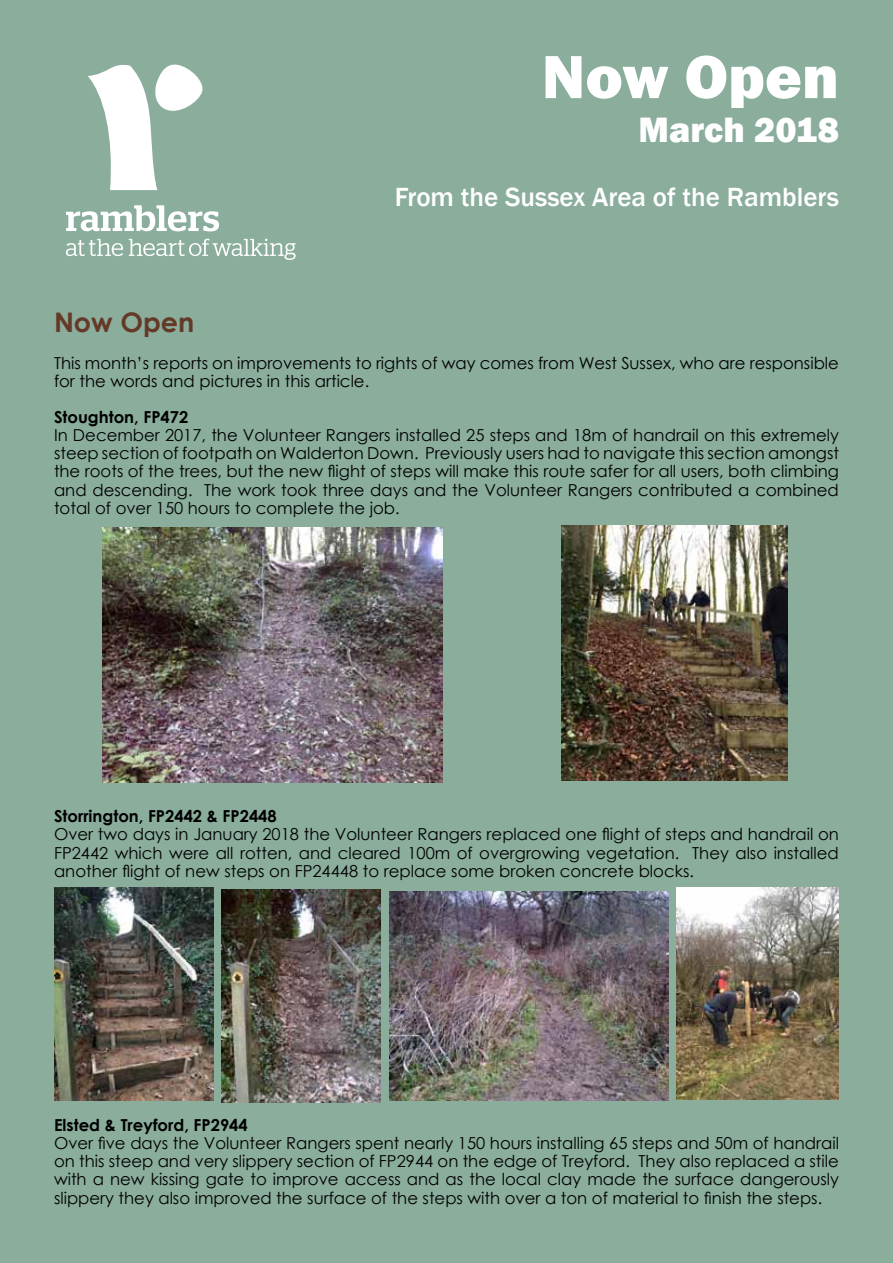
<style>
.page{position:relative;width:893px;height:1263px;background:#8aad9c}
.page>*{position:absolute;margin:0;border:0;box-sizing:border-box;transform-origin:0 0}
.t1{font:800 63px "Franklin Gothic";color:#fff}
.t2{font:800 36.3px "Franklin Gothic";color:#fff}
.t3{font:500 27px "Franklin Gothic";color:#fff}
.t4{font:700 27px "Century Gothic";color:#643927}
.t5{font:16.5px/18.1px "Century Gothic";color:#000;text-align:justify}
.t6{font:700 16.5px "Century Gothic";color:#000}
</style>
<div class="page">
<svg style="left:88px;top:65px;width:115px;height:125px"></svg>
<svg style="left:66px;top:205px;width:153px;height:26px"></svg>
<svg style="left:66px;top:239px;width:57px;height:17px"></svg>
<svg style="left:129px;top:239px;width:167px;height:21px"></svg>
<img style="left:102px;top:527px;width:340px;height:256px">
<img style="left:561px;top:525px;width:227px;height:255px">
<img style="left:221px;top:890px;width:160px;height:212px">
<img style="left:54px;top:888px;width:160px;height:212px">
<img style="left:677px;top:888px;width:162px;height:212px">
<img style="left:389px;top:891px;width:279px;height:210px">
<h1 class="t1" style="left:542px;top:36px;width:298px">Now Open</h1>
<h2 class="t2" style="left:638px;top:106px;width:202px">March 2018</h2>
<h3 class="t3" style="left:395px;top:181px;width:446px">From the Sussex Area of the Ramblers</h3>
<h3 class="t4" style="left:54px;top:302px;width:142px">Now Open</h3>
<p class="t5" style="left:54px;top:353px;width:786px">This month’s reports on improvements to rights of way comes from West Sussex, who are responsible for the words and pictures in this article.</p>
<p class="t6" style="left:54px;top:404px;width:136px">Stoughton, FP472</p>
<p class="t5" style="left:54px;top:426px;width:786px">In December 2017, the Volunteer Rangers installed 25 steps and 18m of handrail on this extremely steep section of footpath on Walderton Down. Previously users had to navigate this section amongst the roots of the trees, but the new flight of steps will make this route safer for all users, both climbing and descending. The work took three days and the Volunteer Rangers contributed a combined total of over 150 hours to complete the job.</p>
<p class="t6" style="left:54px;top:804px;width:224px">Storrington, FP2442 &amp; FP2448</p>
<p class="t5" style="left:54px;top:825px;width:786px">Over two days in January 2018 the Volunteer Rangers replaced one flight of steps and handrail on FP2442 which were all rotten, and cleared 100m of overgrowing vegetation. They also installed another flight of new steps on FP24448 to replace some broken concrete blocks.</p>
<p class="t6" style="left:54px;top:1112px;width:195px">Elsted &amp; Treyford, FP2944</p>
<p class="t5" style="left:54px;top:1134px;width:786px">Over five days the Volunteer Rangers spent nearly 150 hours installing 65 steps and 50m of handrail on this steep and very slippery section of FP2944 on the edge of Treyford. They also replaced a stile with a new kissing gate to improve access and as the local clay made the surface dangerously slippery they also improved the surface of the steps with over a ton of material to finish the steps.</p>
</div>
